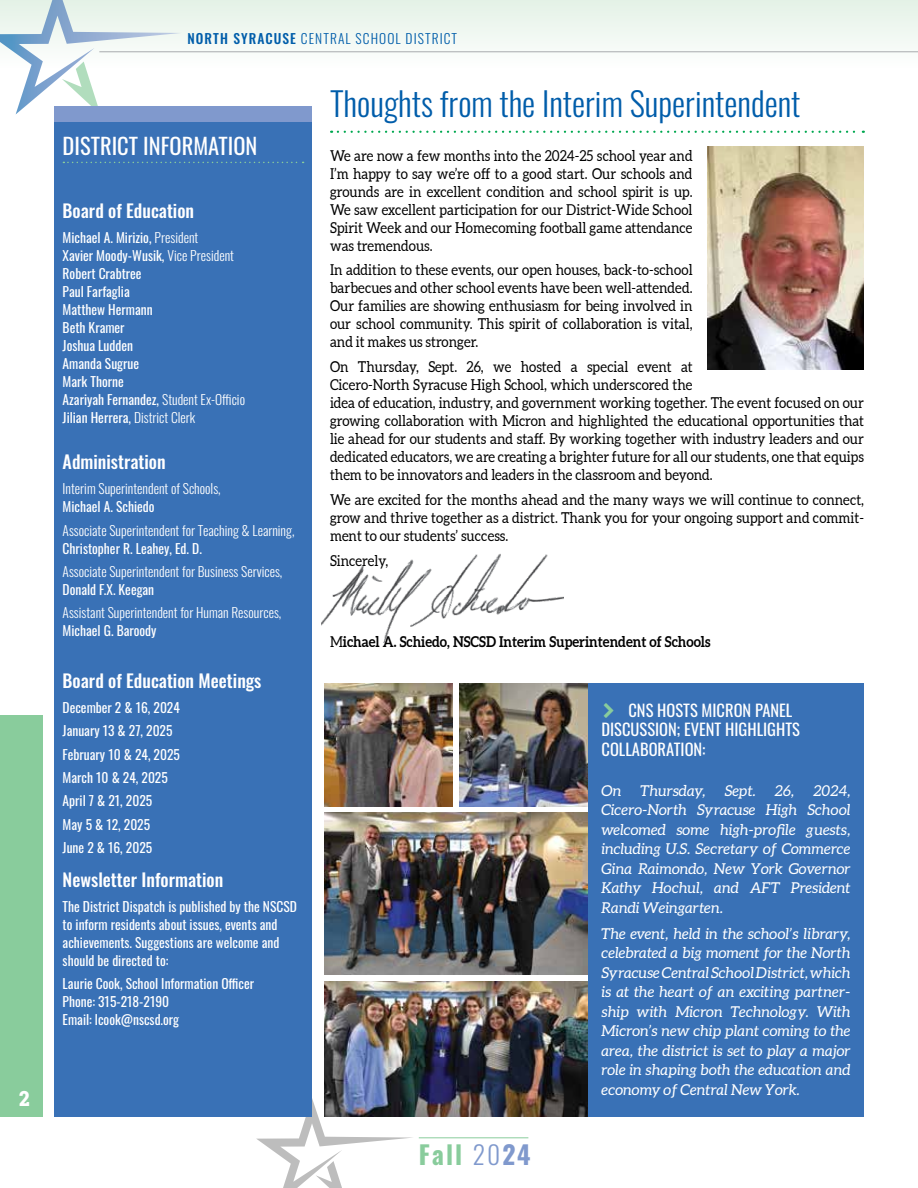
<style>
.page{position:relative;width:918px;height:1188px;background:#fff}
.page>*{position:absolute;margin:0;border:0;box-sizing:border-box;transform-origin:0 0}
.t1{font:300 33px "Oswald";color:#005daa}
.t2{font:700 25.5px "Oswald";letter-spacing:.08em;color:#89cc9c}
.t3{font:22.5px "Oswald";color:#fff}
.t4{font:900 21px "Roboto Slab";color:#fff;scale:.9 1}
.t5{font:500 18px "Oswald";color:#fff}
.t6{font:16.5px/19.5px "Oswald";color:#fff}
.t7{font:15px/18px "Aleo";color:#000;text-align:justify;scale:.9 1}
.t8{font:italic 15px/19.5px "Aleo";color:#fff;text-align:justify}
.t9{font:700 15px "Aleo";color:#000;scale:.9 1}
.t10{font:13.5px/18px "Oswald";color:#fff}
.t11{font:300 13.5px "Oswald";color:#fff}
.t12{font:300 13.5px "Oswald";letter-spacing:.08em;color:#005daa}
.s1{font-weight:500}
.s2{font-weight:300}
.s3{font-weight:400}
.s4{font-weight:300;color:#8099cd}
.s5{color:#8099cd}
</style>
<div class="page">
<svg style="left:182px;top:0;width:736px;height:53px;fill:#edf6ef"></svg>
<hr style="left:99px;top:51px;width:819px;height:1px;background:#b1b4b6">
<svg style="left:0;top:0;width:182px;height:115px"></svg>
<svg style="left:256px;top:1098px;width:156px;height:90px"></svg>
<hr style="left:419px;top:1137px;width:109px;height:1px;background:#89cc9c">
<img style="left:707px;top:146px;width:157px;height:224px">
<div style="left:54px;top:119px;width:258px;height:998px;background:#3971b6"></div>
<svg style="left:63px;top:162px;width:241px;height:1px"></svg>
<svg style="left:338px;top:131px;width:526px;height:2px"></svg>
<div style="left:54px;top:106px;width:258px;height:16px;background:#8099cd"></div>
<div style="left:588px;top:684px;width:276px;height:433px;background:#3971b6"></div>
<img style="left:321px;top:553px;width:243px;height:90px">
<img style="left:324px;top:684px;width:129px;height:123px">
<img style="left:459px;top:684px;width:129px;height:123px">
<img style="left:324px;top:812px;width:264px;height:162px">
<img style="left:324px;top:982px;width:264px;height:135px">
<div style="left:0;top:715px;width:43px;height:402px;background:#89cc9c"></div>
<h3 class="t4" style="left:19px;top:1084px;width:13px">2</h3>
<p class="t12" style="left:188px;top:26px;width:271px"><span class="s1">NORTH SYRACUSE</span> CENTRAL SCHOOL DISTRICT</p>
<h3 class="t3" style="left:63px;top:126px;width:196px">DISTRICT INFORMATION</h3>
<p class="t5" style="left:63px;top:202px;width:133px">Board of Education</p>
<p class="t10" style="left:63px;top:227px;width:184px">Michael A. Mirizio, <span class="s2">President<br></span>Xavier Moody-Wusik, <span class="s2">Vice President<br></span>Robert Crabtree<br>Paul Farfaglia<br>Matthew Hermann<br>Beth Kramer<br>Joshua Ludden<br>Amanda Sugrue<br>Mark Thorne<br>Azariyah Fernandez, <span class="s2">Student Ex-Officio<br></span>Jilian Herrera, <span class="s2">District Clerk</span></p>
<p class="t5" style="left:63px;top:453px;width:105px">Administration</p>
<p class="t11" style="left:63px;top:477px;width:160px">Interim Superintendent of Schools,</p>
<p class="t10" style="left:63px;top:496px;width:93px">Michael A. Schiedo</p>
<p class="t11" style="left:63px;top:518px;width:233px">Associate Superintendent for Teaching &amp; Learning,</p>
<p class="t10" style="left:63px;top:538px;width:141px">Christopher R. Leahey, Ed. D.</p>
<p class="t11" style="left:63px;top:560px;width:221px">Associate Superintendent for Business Services,</p>
<p class="t10" style="left:63px;top:579px;width:93px">Donald F.X. Keegan</p>
<p class="t11" style="left:63px;top:601px;width:220px">Assistant Superintendent for Human Resources,</p>
<p class="t10" style="left:63px;top:621px;width:95px">Michael G. Baroody</p>
<p class="t5" style="left:63px;top:671px;width:200px">Board of Education Meetings</p>
<p class="t10" style="left:63px;top:694px;width:119px;line-height:23.4px">December 2 &amp; 16, 2024<br>January 13 &amp; 27, 2025<br>February 10 &amp; 24, 2025<br>March 10 &amp; 24, 2025<br>April 7 &amp; 21, 2025<br>May 5 &amp; 12, 2025<br>June 2 &amp; 16, 2025</p>
<p class="t5" style="left:63px;top:870px;width:162px">Newsletter Information</p>
<p class="t10" style="left:63px;top:896px;width:236px">The District Dispatch is published by the NSCSD to inform residents about issues, events and achievements. Suggestions are welcome and should be directed to:</p>
<p class="t10" style="left:63px;top:973px;width:193px">Laurie Cook, School Information Officer<br>Phone: 315-218-2190<br>Email: lcook@nscsd.org</p>
<h1 class="t1" style="left:330px;top:74px;width:472px">Thoughts from the Interim Superintendent</h1>
<p class="t7" style="left:330px;top:147px;width:404px">We are now a few months into the 2024-25 school year and I’m happy to say we’re off to a good start. Our schools and grounds are in excellent condition and school spirit is up.<br>We saw excellent participation for our District-Wide School Spirit Week and our Homecoming football game attendance was tremendous.</p>
<p class="t7" style="left:330px;top:262px;width:404px">In addition to these events, our open houses, back-to-school barbecues and other school events have been well-attended.<br>Our families are showing enthusiasm for being involved in our school community. This spirit of collaboration is vital, and it makes us stronger.</p>
<p class="t7" style="left:330px;top:358px;width:595px;text-align:left">On Thursday, Sept. 26, we hosted a special event at<br>Cicero-North Syracuse High School, which underscored the<br>idea of education, industry, and government working together. The event focused on our growing collaboration with Micron and highlighted the educational opportunities that lie ahead for our students and staff. By working together with industry leaders and our dedicated educators, we are creating a brighter future for all our students, one that equips them to be innovators and leaders in the classroom and beyond.</p>
<p class="t7" style="left:330px;top:491px;width:595px">We are excited for the months ahead and the many ways we will continue to connect, grow and thrive together as a district. Thank you for your ongoing support and commit&shy;ment to our students’ success.</p>
<p class="t7" style="left:330px;top:552px;width:66px">Sincerely,</p>
<p class="t9" style="left:330px;top:632px;width:424px"><span class="s3">M</span>ichael A. Schiedo, NSCSD Interim Superintendent of Schools</p>
<h2 class="t2" style="left:419px;top:1141px;width:113px">Fall <span class="s4">20</span><span class="s5">24</span></h2>
<p class="t6" style="left:602px;top:699px;width:200px;text-indent:27px">CNS HOSTS MICRON PANEL<br>DISCUSSION; EVENT HIGHLIGHTS<br>COLLABORATION:</p>
<p class="t8" style="left:602px;top:780px;width:22px">On</p>
<p class="t8" style="left:641px;top:780px;width:67px">Thursday,</p>
<p class="t8" style="left:725px;top:780px;width:33px">Sept.</p>
<p class="t8" style="left:775px;top:780px;width:21px">26,</p>
<p class="t8" style="left:602px;top:780px;width:251px;text-indent:212px">2024, Cicero-North Syracuse High School welcomed some high-profile guests, including U.S. Secretary of Commerce Gina Raimondo, New York Governor Kathy Hochul, and AFT President Randi Weingarten.</p>
<p class="t8" style="left:602px;top:924px;width:251px">The event, held in the school’s library, celebrated a big moment for the North Syracuse Central School District, which is at the heart of an exciting partner&shy;ship with Micron Technology. With Micron’s new chip plant coming to the area, the district is set to play a major role in shaping both the education and economy of Central New York.</p>
</div>
